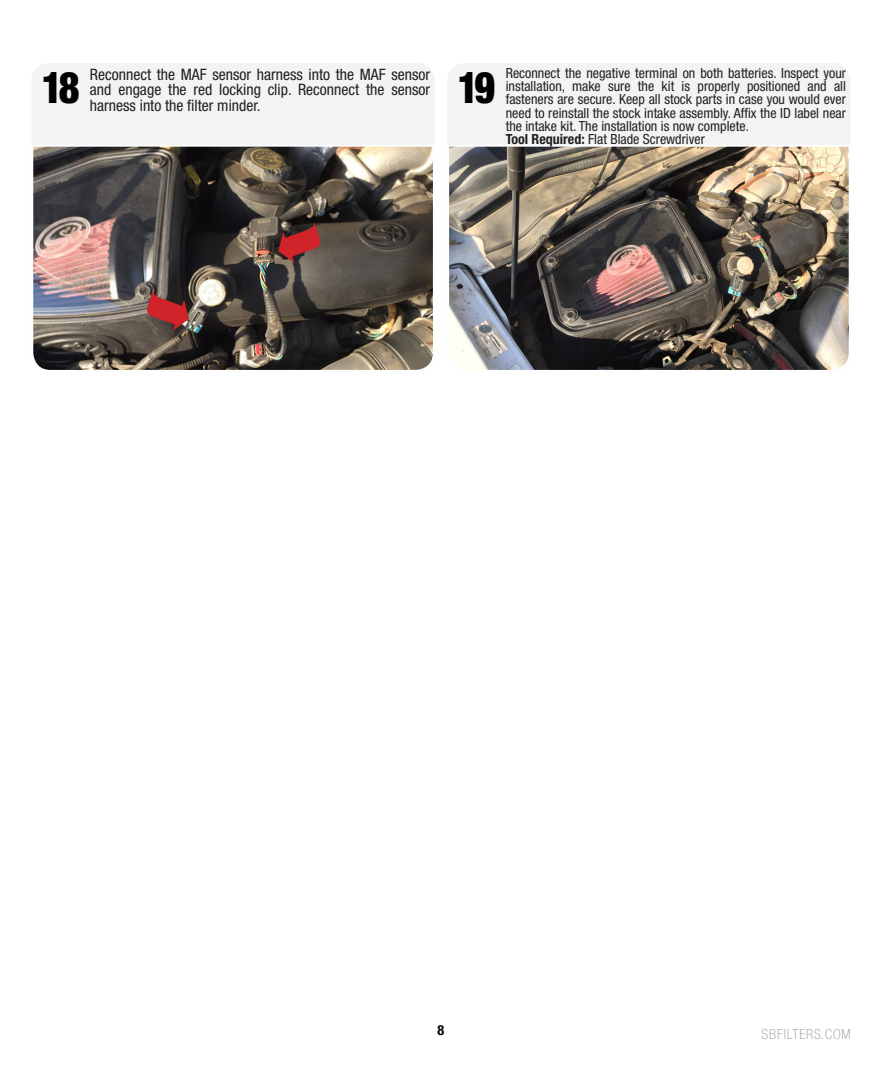
<style>
.page{position:relative;width:882px;height:1071px;background:#fff}
.page>*{position:absolute;margin:0;border:0;box-sizing:border-box;transform-origin:0 0}
.t1{font:900 condensed 43.75px "Helvetica Neue";color:#000;scale:.91 1}
.t2{font:condensed 15.75px/15.8px "Helvetica Neue";color:#231f20;text-align:justify}
.t3{font:condensed 14px/13.1px "Helvetica Neue";color:#231f20;text-align:justify}
.t4{font:100 condensed 14px "Helvetica Neue";letter-spacing:.065em;color:#939598}
.t5{font:700 condensed 14px "Helvetica Neue";color:#000}
.s1{font-weight:700}
</style>
<div class="page">
<div style="left:32px;top:63px;width:403px;height:309px;background:#f2f3f4;border-radius:18px"></div>
<div style="left:447px;top:63px;width:404px;height:309px;background:#f2f3f4;border-radius:18px"></div>
<img style="left:448px;top:145px;width:403px;height:227px">
<img style="left:32px;top:145px;width:402px;height:226px">
<svg style="left:146px;top:289px;width:43px;height:42px;background:#893636"></svg>
<svg style="left:278px;top:220px;width:43px;height:43px;background:#843433"></svg>
<p class="t2" style="left:90px;top:66px;width:342px">Reconnect the MAF sensor harness into the MAF sensor and engage the red locking clip. Reconnect the sensor harness into the filter minder.</p>
<p class="t3" style="left:506px;top:67px;width:342px">Reconnect the negative terminal on both batteries. Inspect your installation, make sure the kit is properly positioned and all fasteners are secure. Keep all stock parts in case you would ever need to reinstall the stock intake assembly. Affix the ID label near the intake kit. The installation is now complete.</p>
<p class="t3" style="left:506px;top:132px;width:201px"><span class="s1">Tool Required:</span> Flat Blade Screwdriver</p>
<p class="t1" style="left:42px;top:60px;width:43px">18</p>
<p class="t1" style="left:458px;top:60px;width:43px">19</p>
<p class="t5" style="left:438px;top:1021px;width:8px">8</p>
<p class="t4" style="left:762px;top:1027px;width:90px">SBFILTERS.COM</p>
</div>
